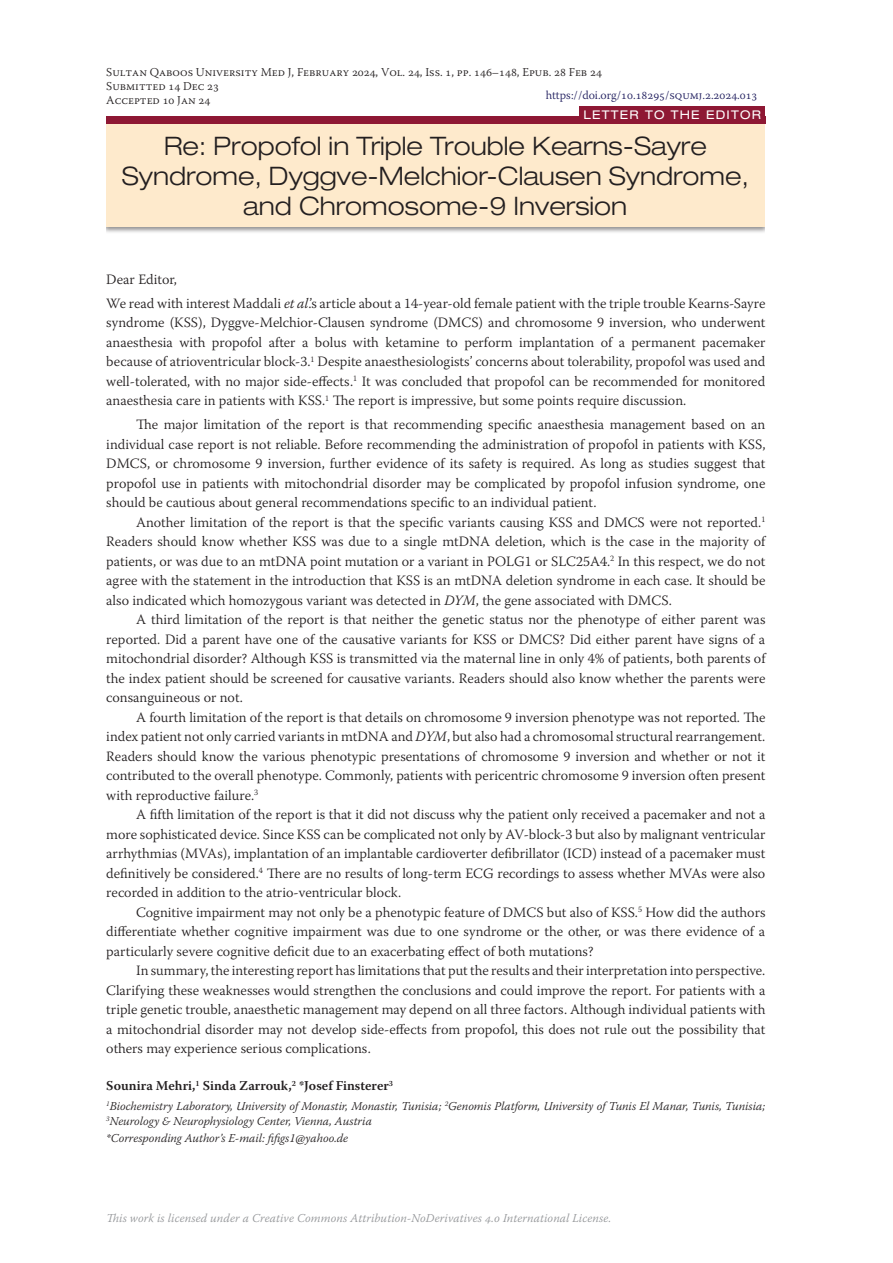
<style>
.page{position:relative;width:893px;height:1263px;background:#fff}
.page>*{position:absolute;margin:0;border:0;box-sizing:border-box;transform-origin:0 0}
.Manuscript_Title{font:300 expanded 25.5px/30px "Helvetica Neue LT Pro";color:#231f20;text-align:center}
.Text_Para_2{font:300 14.25px/19.5px "Warnock Pro";color:#231f20;text-align:justify}
.Text_Para_1{font:300 14.25px/19.5px "Warnock Pro";color:#231f20;text-align:justify}
.References{font:600 13.5px "Warnock Pro";color:#231f20}
.Text_Para_1-2{font:italic 300 12px/15px "Warnock Pro";color:#231f20}
.Top_Grey_Box_Header{font:300 12px "Warnock Pro";color:#231f20}
.Coverpage_Smallprint{font:italic 300 12px "Warnock Pro";letter-spacing:.01em;color:#939598}
.References-2{font:italic 300 12px "Warnock Pro";color:#231f20}
.Top_Grey_Box_Header-2{font:300 12px "Warnock Pro";color:#201e5e}
.Field{font:expanded 12px "Helvetica Neue LT Pro";letter-spacing:.1em;color:#fff}
.s1{font-style:italic}
</style>
<div class="page">
<div style="left:101px;top:121px;width:668px;height:113px;background:#231f20;opacity:.5"></div>
<div style="left:106px;top:124px;width:659px;height:103px;background:#feeacc"></div>
<div style="left:91px;top:118px;width:15px;height:207px;background:#fff"></div>
<div style="left:765px;top:124px;width:15px;height:201px;background:#fff"></div>
<div style="left:106px;top:116px;width:659px;height:8px;background:#8e1834"></div>
<div style="left:579px;top:106px;width:186px;height:17px;background:#8e1834"></div>
<p class="Top_Grey_Box_Header" style="left:106px;top:64px;width:497px">Sultan Qaboos University Med J, February 2024, Vol. 24, Iss. 1, pp. 146–148, Epub. 28 Feb 24</p>
<p class="Top_Grey_Box_Header" style="left:106px;top:79px;width:114px">Submitted 14 Dec 23</p>
<p class="Top_Grey_Box_Header" style="left:106px;top:93px;width:106px">Accepted 10 Jan 24</p>
<p class="Top_Grey_Box_Header-2" style="left:546px;top:88px;width:213px">https://doi.org/10.18295/squmj.2.2024.013</p>
<p class="Field" style="left:583px;top:108px;width:179px">LETTER TO THE EDITOR</p>
<p class="Manuscript_Title" style="left:164px;top:130px;width:545px">Re: Propofol in Triple Trouble Kearns-Sayre</p>
<p class="Manuscript_Title" style="left:122px;top:160px;width:628px">Syndrome, Dyggve-Melchior-Clausen Syndrome, and Chromosome-9 Inversion</p>
<p class="Text_Para_1" style="left:106px;top:269px;width:72px">Dear Editor,</p>
<p class="Text_Para_1" style="left:106px;top:293px;width:661px">We read with interest Maddali <span class="s1">et al</span>.’s article about a 14-year-old female patient with the triple trouble Kearns-Sayre syndrome (KSS), Dyggve-Melchior-Clausen syndrome (DMCS) and chromosome 9 inversion, who underwent anaesthesia with propofol after a bolus with ketamine to perform implantation of a permanent pacemaker because of atrioventricular block-3.<sup>1</sup> Despite anaesthesiologists’ concerns about tolerability, propofol was used and well-tolerated, with no major side-effects.<sup>1</sup> It was concluded that propofol can be recommended for monitored anaesthesia care in patients with KSS.<sup>1</sup> The report is impressive, but some points require discussion.</p>
<p class="Text_Para_2" style="left:106px;top:414px;width:661px;text-indent:30px">The major limitation of the report is that recommending specific anaesthesia management based on an individual case report is not reliable. Before recommending the administration of propofol in patients with KSS, DMCS, or chromosome 9 inversion, further evidence of its safety is required. As long as studies suggest that propofol use in patients with mitochondrial disorder may be complicated by propofol infusion syndrome, one should be cautious about general recommendations specific to an individual patient.</p>
<p class="Text_Para_2" style="left:106px;top:512px;width:661px;text-indent:30px">Another limitation of the report is that the specific variants causing KSS and DMCS were not reported.<sup>1<br></sup>Readers should know whether KSS was due to a single mtDNA deletion, which is the case in the majority of patients, or was due to an mtDNA point mutation or a variant in POLG1 or SLC25A4.<sup>2</sup> In this respect, we do not agree with the statement in the introduction that KSS is an mtDNA deletion syndrome in each case. It should be also indicated which homozygous variant was detected in <span class="s1">DYM</span>, the gene associated with DMCS.</p>
<p class="Text_Para_2" style="left:106px;top:609px;width:661px;text-indent:30px">A third limitation of the report is that neither the genetic status nor the phenotype of either parent was reported. Did a parent have one of the causative variants for KSS or DMCS? Did either parent have signs of a mitochondrial disorder? Although KSS is transmitted via the maternal line in only 4% of patients, both parents of the index patient should be screened for causative variants. Readers should also know whether the parents were consanguineous or not.</p>
<p class="Text_Para_2" style="left:106px;top:707px;width:661px;text-indent:30px">A fourth limitation of the report is that details on chromosome 9 inversion phenotype was not reported. The index patient not only carried variants in mtDNA and <span class="s1">DYM</span>, but also had a chromosomal structural rearrangement.<br>Readers should know the various phenotypic presentations of chromosome 9 inversion and whether or not it contributed to the overall phenotype. Commonly, patients with pericentric chromosome 9 inversion often present with reproductive failure.<sup>3</sup></p>
<p class="Text_Para_2" style="left:106px;top:804px;width:661px;text-indent:30px">A fifth limitation of the report is that it did not discuss why the patient only received a pacemaker and not a more sophisticated device. Since KSS can be complicated not only by AV-block-3 but also by malignant ventricular arrhythmias (MVAs), implantation of an implantable cardioverter defibrillator (ICD) instead of a pacemaker must definitively be considered.<sup>4</sup> There are no results of long-term ECG recordings to assess whether MVAs were also recorded in addition to the atrio-ventricular block.</p>
<p class="Text_Para_2" style="left:106px;top:902px;width:661px;text-indent:30px">Cognitive impairment may not only be a phenotypic feature of DMCS but also of KSS.<sup>5</sup> How did the authors differentiate whether cognitive impairment was due to one syndrome or the other, or was there evidence of a particularly severe cognitive deficit due to an exacerbating effect of both mutations?</p>
<p class="Text_Para_2" style="left:106px;top:960px;width:661px;text-indent:30px">In summary, the interesting report has limitations that put the results and their interpretation into perspective.<br>Clarifying these weaknesses would strengthen the conclusions and could improve the report. For patients with a triple genetic trouble, anaesthetic management may depend on all three factors. Although individual patients with a mitochondrial disorder may not develop side-effects from propofol, this does not rule out the possibility that others may experience serious complications.</p>
<p class="References" style="left:106px;top:1078px;width:288px">Sounira Mehri,<sup>1</sup> Sinda Zarrouk,<sup>2</sup> *Josef Finsterer<sup>3</sup></p>
<p class="Text_Para_1-2" style="left:106px;top:1098px;width:661px"><sup>1</sup>Biochemistry Laboratory, University of Monastir, Monastir, Tunisia; <sup>2</sup>Genomis Platform, University of Tunis El Manar, Tunis, Tunisia;<br><sup>3</sup>Neurology &amp; Neurophysiology Center, Vienna, Austria</p>
<p class="References-2" style="left:106px;top:1131px;width:243px">*Corresponding Author’s E-mail: fifigs1@yahoo.de</p>
<p class="Coverpage_Smallprint" style="left:106px;top:1211px;width:506px">This work is licensed under a Creative Commons Attribution-NoDerivatives 4.0 International License.</p>
</div>
